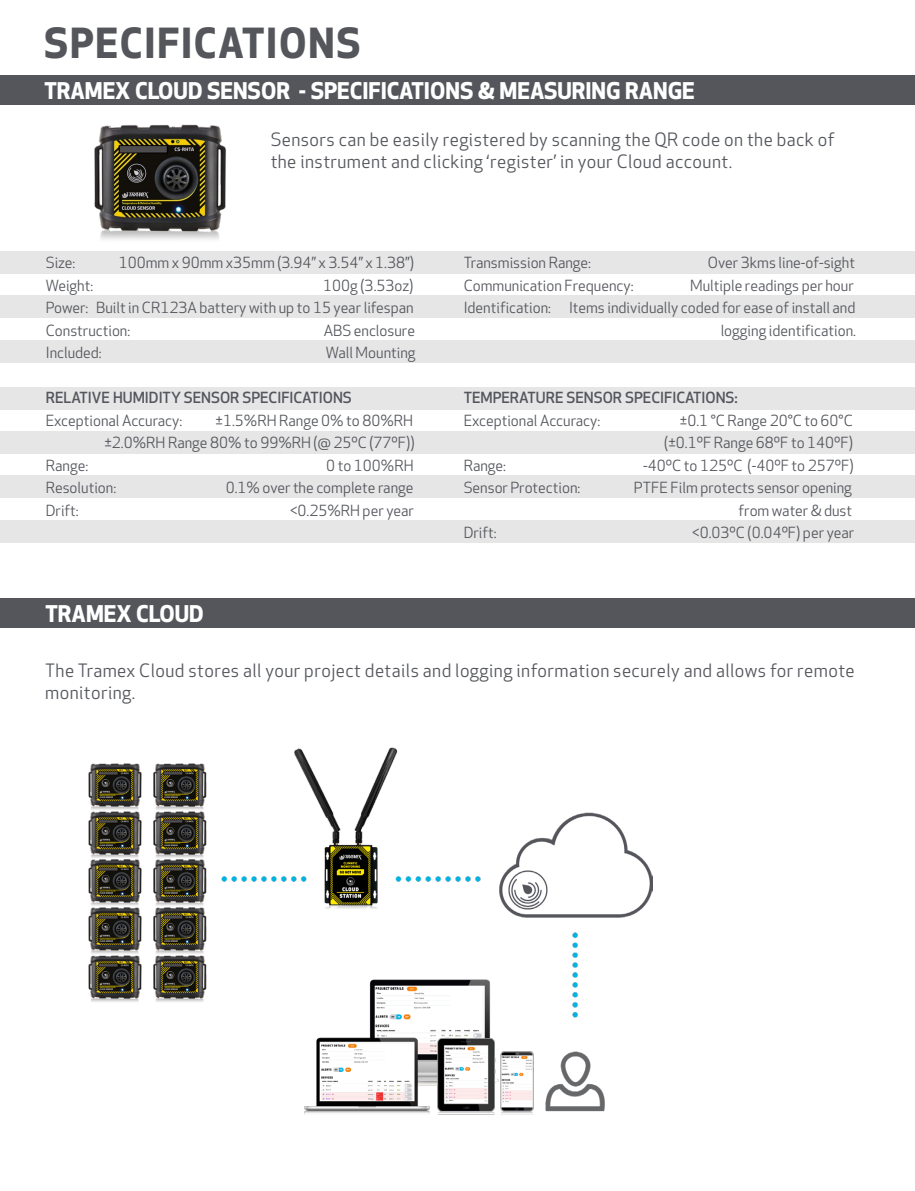
<style>
.page{position:relative;width:915px;height:1191px;background:#fff}
.page>*{position:absolute;margin:0;border:0;box-sizing:border-box;transform-origin:0 0}
.t1{font:700 40.5px "Apex New";letter-spacing:.045em;color:#54565c}
.t2{font:700 22.5px "Apex New";color:#fff}
.t3{font:18px/22.5px "Apex New";letter-spacing:.025em;color:#54565c}
.t4{font:15px/22.5px "Apex New";color:#54565c;text-align:right}
.t5{font:500 15px "Apex New";color:#54565c}
</style>
<div class="page">
<div style="left:0;top:75px;width:914px;height:29px;background:#54565c"></div>
<div style="left:0;top:387px;width:914px;height:22px;background:#e6e6e6"></div>
<div style="left:0;top:251px;width:914px;height:22px;background:#e6e6e6"></div>
<div style="left:0;top:296px;width:914px;height:22px;background:#e6e6e6"></div>
<div style="left:0;top:340px;width:914px;height:22px;background:#e6e6e6"></div>
<div style="left:0;top:431px;width:914px;height:22px;background:#e6e6e6"></div>
<div style="left:0;top:476px;width:914px;height:22px;background:#e6e6e6"></div>
<div style="left:0;top:520px;width:914px;height:22px;background:#e6e6e6"></div>
<img style="left:72px;top:104px;width:177px;height:136px">
<div style="left:0;top:598px;width:914px;height:30px;background:#54565c"></div>
<img style="left:88px;top:747px;width:564px;height:368px">
<h1 class="t1" style="left:44px;top:20px;width:318px">SPECIFICATIONS</h1>
<h2 class="t2" style="left:44px;top:77px;width:651px">TRAMEX CLOUD SENSOR - SPECIFICATIONS &amp; MEASURING RANGE</h2>
<p class="t3" style="left:270px;top:128px;width:565px">Sensors can be easily registered by scanning the QR code on the back of the instrument and clicking ‘register’ in your Cloud account.</p>
<p class="t4" style="left:46px;top:252px;width:31px">Size:</p>
<p class="t4" style="left:119px;top:252px;width:296px">100mm x 90mm x35mm (3.94” x 3.54” x 1.38”)</p>
<p class="t4" style="left:46px;top:275px;width:49px">Weight:</p>
<p class="t4" style="left:46px;top:275px;width:369px;text-align:justify;text-indent:277px">100g (3.53oz)<br>Power: Built in CR123A battery with up to 15 year lifespan Construction:</p>
<p class="t4" style="left:323px;top:320px;width:93px">ABS enclosure</p>
<p class="t4" style="left:46px;top:342px;width:57px">Included:</p>
<p class="t4" style="left:326px;top:342px;width:91px">Wall Mounting</p>
<p class="t5" style="left:46px;top:389px;width:307px">RELATIVE HUMIDITY SENSOR SPECIFICATIONS</p>
<p class="t4" style="left:46px;top:409px;width:138px">Exceptional Accuracy:</p>
<p class="t4" style="left:104px;top:409px;width:311px">±1.5%RH Range 0% to 80%RH<br>±2.0%RH Range 80% to 99%RH (@ 25ºC (77ºF))</p>
<p class="t4" style="left:46px;top:454px;width:44px">Range:</p>
<p class="t4" style="left:326px;top:454px;width:89px">0 to 100%RH</p>
<p class="t4" style="left:46px;top:477px;width:72px">Resolution:</p>
<p class="t4" style="left:226px;top:477px;width:189px">0.1% over the complete range</p>
<p class="t4" style="left:46px;top:499px;width:34px">Drift:</p>
<p class="t4" style="left:290px;top:499px;width:125px">&lt;0.25%RH per year</p>
<h2 class="t2" style="left:46px;top:600px;width:160px">TRAMEX CLOUD</h2>
<p class="t4" style="left:463px;top:252px;width:129px">Transmission Range:</p>
<p class="t4" style="left:707px;top:252px;width:148px">Over 3kms line-of-sight</p>
<p class="t4" style="left:463px;top:275px;width:171px">Communication Frequency:</p>
<p class="t4" style="left:463px;top:275px;width:394px">Multiple readings per hour<br>Identification: Items individually coded for ease of install and logging identification.</p>
<p class="t5" style="left:463px;top:389px;width:275px">TEMPERATURE SENSOR SPECIFICATIONS:</p>
<p class="t4" style="left:463px;top:409px;width:138px">Exceptional Accuracy:</p>
<p class="t4" style="left:664px;top:409px;width:190px">±0.1 °C Range 20°C to 60°C (±0.1ºF Range 68ºF to 140ºF)</p>
<p class="t4" style="left:463px;top:454px;width:44px">Range:</p>
<p class="t4" style="left:643px;top:454px;width:212px">-40ºC to 125ºC (-40ºF to 257ºF)</p>
<p class="t4" style="left:463px;top:477px;width:118px">Sensor Protection:</p>
<p class="t4" style="left:633px;top:477px;width:220px">PTFE Film protects sensor opening from water &amp; dust</p>
<p class="t4" style="left:463px;top:522px;width:34px">Drift:</p>
<p class="t4" style="left:692px;top:522px;width:163px">&lt;0.03ºC (0.04ºF) per year</p>
<p class="t3" style="left:45px;top:659px;width:810px">The Tramex Cloud stores all your project details and logging information securely and allows for remote monitoring.</p>
</div>
